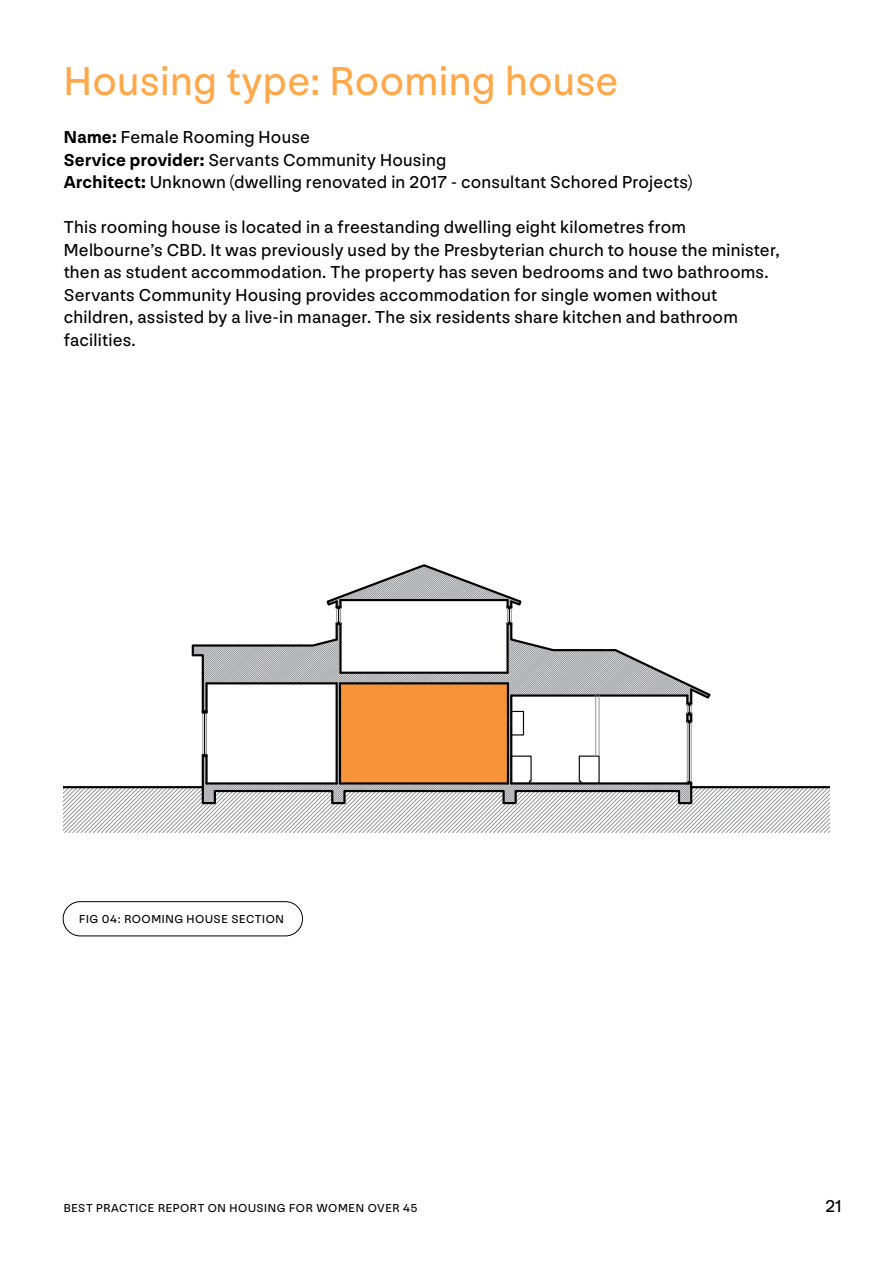
<style>
.page{position:relative;width:893px;height:1263px;background:#fff}
.page>*{position:absolute;margin:0;border:0;box-sizing:border-box;transform-origin:0 0}
.t1{font:42px "NN Nouvelle Grotesk";letter-spacing:.01em;color:#ffa84a}
.t2{font:18px/22.5px "NN Nouvelle Grotesk";letter-spacing:.015em;color:#000}
.t3{font:12px "NN Nouvelle Grotesk";letter-spacing:.05em;color:#000}
.s1{font-weight:700}
</style>
<div class="page">
<svg style="left:64px;top:564px;width:765px;height:269px"></svg>
<div style="left:63px;top:901px;width:240px;height:35px;border:1px solid #000;border-radius:17px"></div>
<h1 class="t1" style="left:64px;top:57px;width:556px">Housing type: Rooming house</h1>
<p class="t2" style="left:64px;top:126px;width:630px"><span class="s1">Name:</span> Female Rooming House<br><span class="s1">Service provider:</span> Servants Community Housing<br><span class="s1">Architect:</span> Unknown (dwelling renovated in 2017 - consultant Schored Projects)</p>
<p class="t2" style="left:64px;top:216px;width:718px">This rooming house is located in a freestanding dwelling eight kilometres from Melbourne’s CBD. It was previously used by the Presbyterian church to house the minister, then as student accommodation. The property has seven bedrooms and two bathrooms.<br>Servants Community Housing provides accommodation for single women without children, assisted by a live-in manager. The six residents share kitchen and bathroom facilities.</p>
<p class="t3" style="left:79px;top:912px;width:206px">FIG 04: ROOMING HOUSE SECTION</p>
<p class="t3" style="left:64px;top:1201px;width:355px">BEST PRACTICE REPORT ON HOUSING FOR WOMEN OVER 45</p>
<p class="t2" style="left:826px;top:1195px;width:18px">21</p>
</div>
